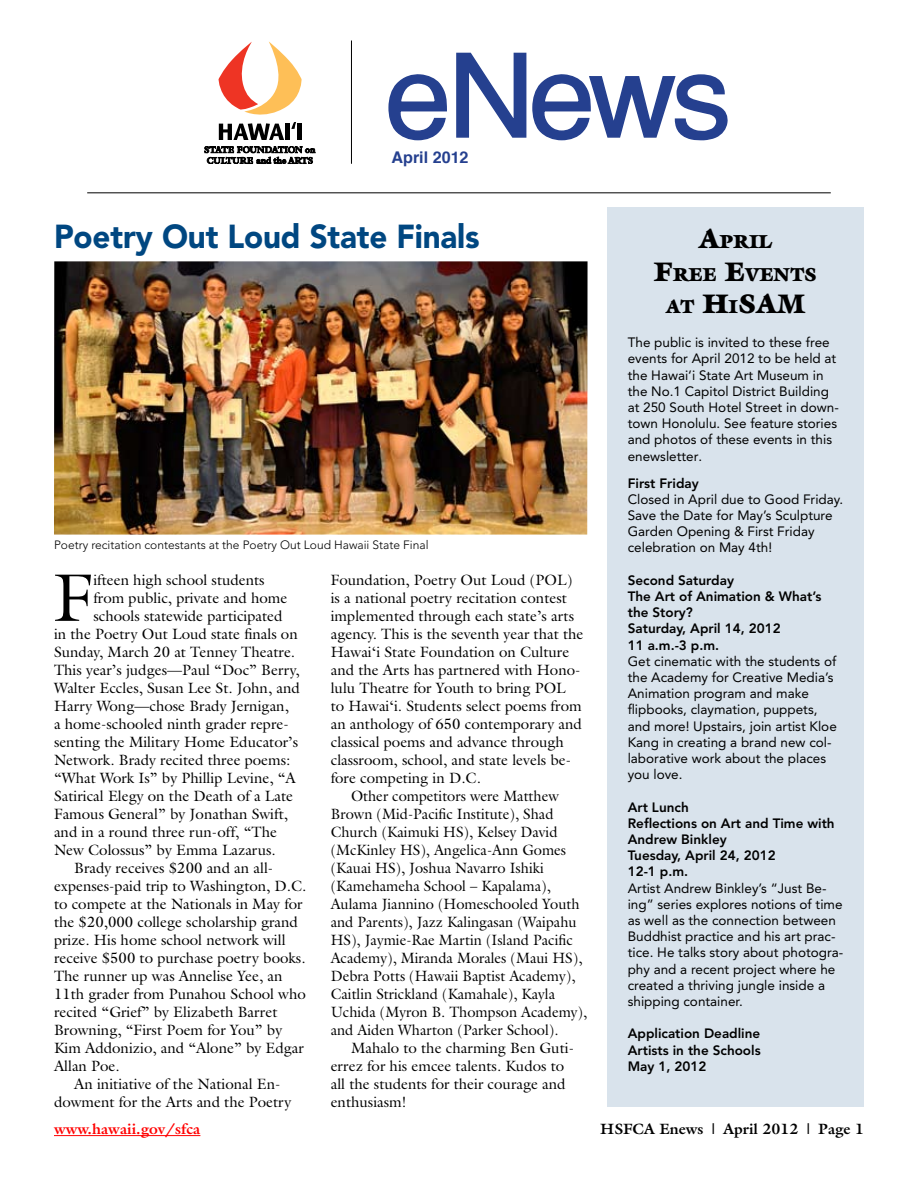
<style>
.page{position:relative;width:918px;height:1188px;background:#fff}
.page>*{position:absolute;margin:0;border:0;box-sizing:border-box;transform-origin:0 0}
.t1{font:67.95px "Galliard";color:#000}
.t2{font:900 33px "Avenir";letter-spacing:-.005em;color:#004781;scale:.95 1}
.t3{font:900 27px "Galliard";color:#000}
.t4{font:900 18.9px/32.4px "Galliard";color:#000;text-align:center}
.t5{font:700 16.2px "Helvetica";color:#25408f}
.t6{font:15px "Galliard";color:#000}
.t7{font:700 15px "Galliard";color:#000}
.t8{font:700 15px "Galliard";color:#f00}
.t9{font:13.5px/16.2px "Avenir";color:#000}
.t10{font:800 13.5px/16.2px "Avenir";color:#000}
.t11{font:300 12px "Avenir";color:#000}
.s1{font-size:27px}
.s2{font-size:18.9px}
</style>
<div class="page">
<svg style="left:219px;top:42px;width:83px;height:98px"></svg>
<hr style="left:297px;top:124px;width:4px;height:16px;background:#000">
<svg style="left:205px;top:146px;width:110px;height:18px"></svg>
<hr style="left:351px;top:40px;width:1px;height:124px;background:#000">
<hr style="left:87px;top:192px;width:744px;height:1px;background:#000">
<svg style="left:533px;top:74px;width:195px;height:67px"></svg>
<svg style="left:388px;top:74px;width:59px;height:67px"></svg>
<svg style="left:456px;top:52px;width:71px;height:86px"></svg>
<hr style="left:54px;top:1135px;width:146px;height:1px;background:#f00">
<div style="left:608px;top:207px;width:256px;height:900px;background:#d9e3ec"></div>
<img style="left:54px;top:261px;width:534px;height:274px">
<p class="t5" style="left:392px;top:145px;width:79px">April 2012</p>
<h2 class="t2" style="left:54px;top:216px;width:450px">Poetry Out Loud State Finals</h2>
<p class="t11" style="left:54px;top:538px;width:376px">Poetry recitation contestants at the Poetry Out Loud Hawaii State Final</p>
<h1 class="t1" style="left:54px;top:555px;width:41px">F</h1>
<p class="t6" style="left:93px;top:570px;width:173px">ifteen high school students</p>
<p class="t6" style="left:93px;top:588px;width:195px">from public, private and home</p>
<p class="t6" style="left:93px;top:606px;width:191px">schools statewide participated</p>
<p class="t6" style="left:54px;top:624px;width:245px">in the Poetry Out Loud state finals on</p>
<p class="t6" style="left:54px;top:642px;width:243px">Sunday, March 20 at Tenney Theatre.</p>
<p class="t6" style="left:54px;top:660px;width:247px">This year’s judges—Paul “Doc” Berry,</p>
<p class="t6" style="left:54px;top:678px;width:247px">Walter Eccles, Susan Lee St. John, and</p>
<p class="t6" style="left:54px;top:696px;width:236px">Harry Wong—chose Brady Jernigan,</p>
<p class="t6" style="left:54px;top:714px;width:236px">a home-schooled ninth grader repre-</p>
<p class="t6" style="left:54px;top:732px;width:246px">senting the Military Home Educator’s</p>
<p class="t6" style="left:54px;top:750px;width:238px">Network. Brady recited three poems:</p>
<p class="t6" style="left:54px;top:768px;width:243px">“What Work Is” by Phillip Levine, “A</p>
<p class="t6" style="left:54px;top:786px;width:241px">Satirical Elegy on the Death of a Late</p>
<p class="t6" style="left:54px;top:804px;width:236px">Famous General” by Jonathan Swift,</p>
<p class="t6" style="left:54px;top:822px;width:224px">and in a round three run-off, “The</p>
<p class="t6" style="left:54px;top:840px;width:223px">New Colossus” by Emma Lazarus.</p>
<p class="t6" style="left:74px;top:858px;width:201px">Brady receives $200 and an all-</p>
<p class="t6" style="left:54px;top:876px;width:254px">expenses-paid trip to Washington, D.C.</p>
<p class="t6" style="left:54px;top:894px;width:250px">to compete at the Nationals in May for</p>
<p class="t6" style="left:54px;top:912px;width:245px">the $20,000 college scholarship grand</p>
<p class="t6" style="left:54px;top:930px;width:233px">prize. His home school network will</p>
<p class="t6" style="left:54px;top:948px;width:253px">receive $500 to purchase poetry books.</p>
<p class="t6" style="left:54px;top:966px;width:230px">The runner up was Annelise Yee, an</p>
<p class="t6" style="left:54px;top:984px;width:253px">11th grader from Punahou School who</p>
<p class="t6" style="left:54px;top:1002px;width:225px">recited “Grief” by Elizabeth Barret</p>
<p class="t6" style="left:54px;top:1020px;width:230px">Browning, “First Poem for You” by</p>
<p class="t6" style="left:54px;top:1038px;width:251px">Kim Addonizio, and “Alone” by Edgar</p>
<p class="t6" style="left:54px;top:1056px;width:67px">Allan Poe.</p>
<p class="t6" style="left:74px;top:1074px;width:208px">An initiative of the National En-</p>
<p class="t6" style="left:54px;top:1092px;width:239px">dowment for the Arts and the Poetry</p>
<p class="t6" style="left:331px;top:570px;width:243px">Foundation, Poetry Out Loud (POL)</p>
<p class="t6" style="left:331px;top:588px;width:238px">is a national poetry recitation contest</p>
<p class="t6" style="left:331px;top:606px;width:245px">implemented through each state’s arts</p>
<p class="t6" style="left:331px;top:624px;width:254px">agency. This is the seventh year that the</p>
<p class="t6" style="left:331px;top:642px;width:240px">Hawai‘i State Foundation on Culture</p>
<p class="t6" style="left:331px;top:660px;width:251px">and the Arts has partnered with Hono-</p>
<p class="t6" style="left:331px;top:678px;width:237px">lulu Theatre for Youth to bring POL</p>
<p class="t6" style="left:331px;top:696px;width:252px">to Hawai‘i. Students select poems from</p>
<p class="t6" style="left:331px;top:714px;width:253px">an anthology of 650 contemporary and</p>
<p class="t6" style="left:331px;top:732px;width:235px">classical poems and advance through</p>
<p class="t6" style="left:331px;top:750px;width:242px">classroom, school, and state levels be-</p>
<p class="t6" style="left:331px;top:768px;width:152px">fore competing in D.C.</p>
<p class="t6" style="left:351px;top:786px;width:209px">Other competitors were Matthew</p>
<p class="t6" style="left:331px;top:804px;width:224px">Brown (Mid-Pacific Institute), Shad</p>
<p class="t6" style="left:331px;top:822px;width:228px">Church (Kaimuki HS), Kelsey David</p>
<p class="t6" style="left:331px;top:840px;width:237px">(McKinley HS), Angelica-Ann Gomes</p>
<p class="t6" style="left:331px;top:858px;width:215px">(Kauai HS), Joshua Navarro Ishiki</p>
<p class="t6" style="left:331px;top:876px;width:221px">(Kamehameha School – Kapalama),</p>
<p class="t6" style="left:331px;top:894px;width:250px">Aulama Jiannino (Homeschooled Youth</p>
<p class="t6" style="left:331px;top:912px;width:247px">and Parents), Jazz Kalingasan (Waipahu</p>
<p class="t6" style="left:331px;top:930px;width:244px">HS), Jaymie-Rae Martin (Island Pacific</p>
<p class="t6" style="left:331px;top:948px;width:253px">Academy), Miranda Morales (Maui HS),</p>
<p class="t6" style="left:331px;top:966px;width:246px">Debra Potts (Hawaii Baptist Academy),</p>
<p class="t6" style="left:331px;top:984px;width:226px">Caitlin Strickland (Kamahale), Kayla</p>
<p class="t6" style="left:331px;top:1002px;width:258px">Uchida (Myron B. Thompson Academy),</p>
<p class="t6" style="left:331px;top:1020px;width:229px">and Aiden Wharton (Parker School).</p>
<p class="t6" style="left:351px;top:1038px;width:225px">Mahalo to the charming Ben Guti-</p>
<p class="t6" style="left:331px;top:1056px;width:235px">errez for his emcee talents. Kudos to</p>
<p class="t6" style="left:331px;top:1074px;width:236px">all the students for their courage and</p>
<p class="t6" style="left:331px;top:1092px;width:77px">enthusiasm!</p>
<p class="t4" style="left:654px;top:226px;width:165px"><span class="s1">A</span>PRIL<br><span class="s1">F</span>REE <span class="s1">E</span>VENTS</p>
<h3 class="t3" style="left:666px;top:287px;width:141px"><span class="s2">AT</span> H<span class="s2">I</span>SAM</h3>
<p class="t9" style="left:628px;top:334px;width:213px">The public is invited to these free events for April 2012 to be held at the Hawai‘i State Art Museum in the No.1 Capitol District Building at 250 South Hotel Street in down&shy;town Honolulu. See feature stories and photos of these events in this enewsletter.</p>
<p class="t10" style="left:628px;top:475px;width:73px">First Friday</p>
<p class="t9" style="left:628px;top:491px;width:217px">Closed in April due to Good Friday.<br>Save the Date for May’s Sculpture<br>Garden Opening &amp; First Friday celebration on May 4th!</p>
<p class="t10" style="left:628px;top:572px;width:195px">Second Saturday<br>The Art of Animation &amp; What’s the Story?<br>Saturday, April 14, 2012<br>11 a.m.-3 p.m.</p>
<p class="t9" style="left:628px;top:653px;width:211px">Get cinematic with the students of the Academy for Creative Media’s<br>Animation program and make flipbooks, claymation, puppets, and more! Upstairs, join artist Kloe<br>Kang in creating a brand new col&shy;laborative work about the places you love.</p>
<p class="t10" style="left:628px;top:799px;width:208px">Art Lunch<br>Reflections on Art and Time with<br>Andrew Binkley<br>Tuesday, April 24, 2012<br>12-1 p.m.</p>
<p class="t9" style="left:628px;top:880px;width:217px">Artist Andrew Binkley’s “Just Be&shy;ing” series explores notions of time as well as the connection between<br>Buddhist practice and his art prac&shy;tice. He talks story about photogra&shy;phy and a recent project where he created a thriving jungle inside a shipping container.</p>
<p class="t10" style="left:628px;top:1026px;width:134px;text-align:justify">Application Deadline Artists in the Schools May 1, 2012</p>
<p class="t8" style="left:54px;top:1119px;width:148px">www.hawaii.gov/sfca</p>
<p class="t7" style="left:600px;top:1119px;width:265px">HSFCA Enews | April 2012 | Page 1</p>
</div>
